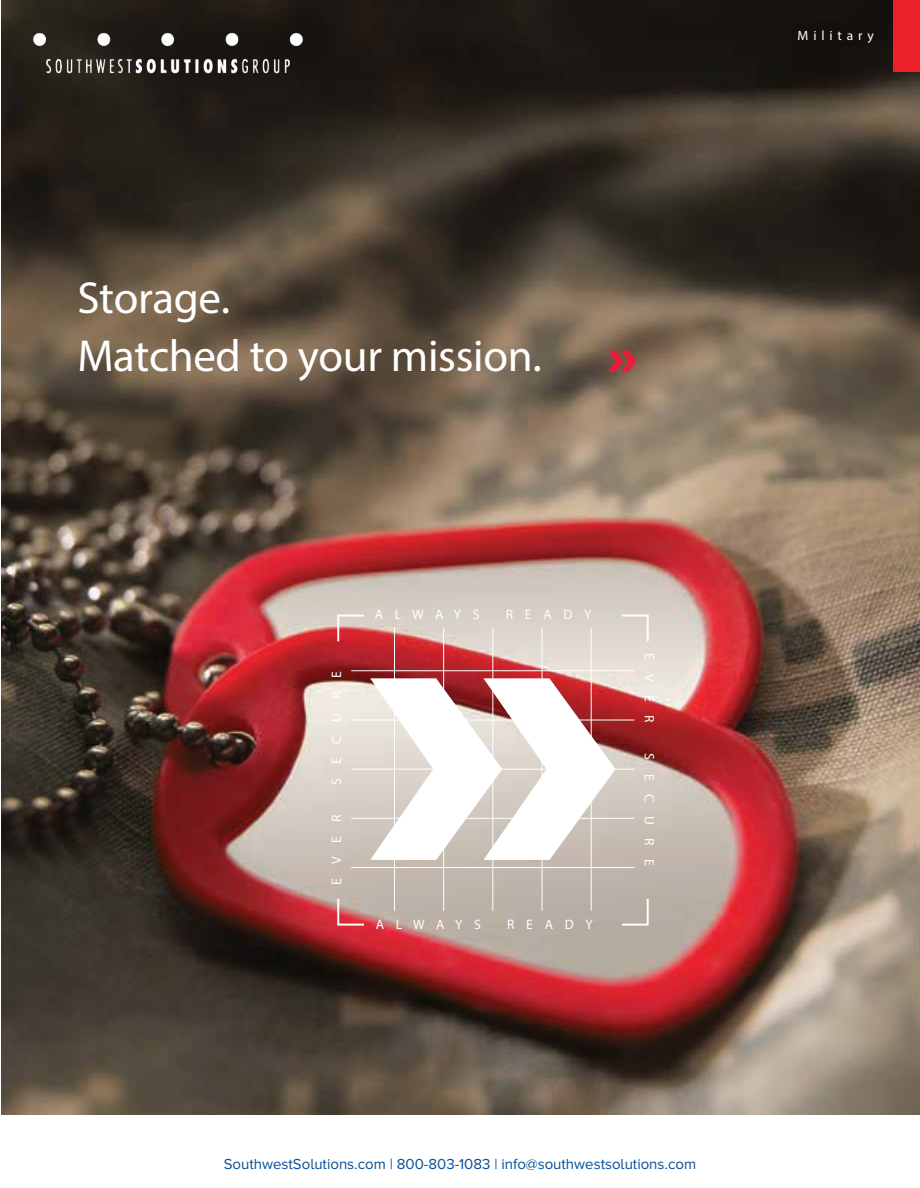
<style>
.page{position:relative;width:920px;height:1188px;background:#fff}
.page>*{position:absolute;margin:0;border:0;box-sizing:border-box;transform-origin:0 0}
.t1{font:800 45px/58.5px "Avenir";letter-spacing:-.01em;color:#fff}
.t2{font:15px "Proxima Nova A";color:#054f99}
.t3{font:900 13.65px "Avenir";letter-spacing:.85em;color:#fff}
.t4{font:800 13.65px "Avenir";letter-spacing:.85em;color:#fff}
.t5{font:500 13.5px "Avenir";letter-spacing:.36em;color:#fff}
</style>
<div class="page">
<img style="left:2px;top:0;width:918px;height:1114px">
<div style="left:893px;top:0;width:27px;height:71px;background:#ec2027"></div>
<svg style="left:608px;top:351px;width:28px;height:21px"></svg>
<svg style="left:336px;top:614px;width:30px;height:29px"></svg>
<svg style="left:336px;top:897px;width:30px;height:30px"></svg>
<svg style="left:620px;top:614px;width:30px;height:29px"></svg>
<svg style="left:620px;top:897px;width:30px;height:30px"></svg>
<hr style="left:351px;top:867px;width:283px;height:1px;background:#fff">
<hr style="left:351px;top:818px;width:283px;height:1px;background:#fff">
<hr style="left:351px;top:769px;width:283px;height:1px;background:#fff">
<hr style="left:351px;top:720px;width:283px;height:1px;background:#fff">
<hr style="left:351px;top:670px;width:283px;height:1px;background:#fff">
<hr style="left:591px;top:627px;width:1px;height:284px;background:#fff">
<hr style="left:541px;top:627px;width:1px;height:284px;background:#fff">
<hr style="left:492px;top:627px;width:1px;height:284px;background:#fff">
<hr style="left:443px;top:627px;width:1px;height:284px;background:#fff">
<hr style="left:394px;top:627px;width:1px;height:284px;background:#fff">
<svg style="left:370px;top:678px;width:245px;height:182px"></svg>
<img style="left:33px;top:32px;width:270px;height:42px">
<h1 class="t1" style="left:77px;top:268px;width:466px">Storage.<br>Matched to your mission.</h1>
<p class="t4" style="left:328px;top:785px;width:115px;rotate:-90deg">SECURE</p>
<p class="t4" style="left:328px;top:885px;width:71px;rotate:-90deg">EVER</p>
<p class="t3" style="left:375px;top:606px;width:106px">ALWAYS</p>
<p class="t3" style="left:506px;top:606px;width:87px">READY</p>
<p class="t4" style="left:376px;top:916px;width:107px">ALWAYS</p>
<p class="t4" style="left:507px;top:916px;width:87px">READY</p>
<p class="t3" style="left:658px;top:653px;width:71px;rotate:90deg">EVER</p>
<p class="t3" style="left:658px;top:753px;width:114px;rotate:90deg">SECURE</p>
<p class="t2" style="left:224px;top:1156px;width:474px">SouthwestSolutions.com | 800-803-1083 | info@southwestsolutions.com</p>
<p class="t5" style="left:797px;top:28px;width:78px">Military</p>
</div>
